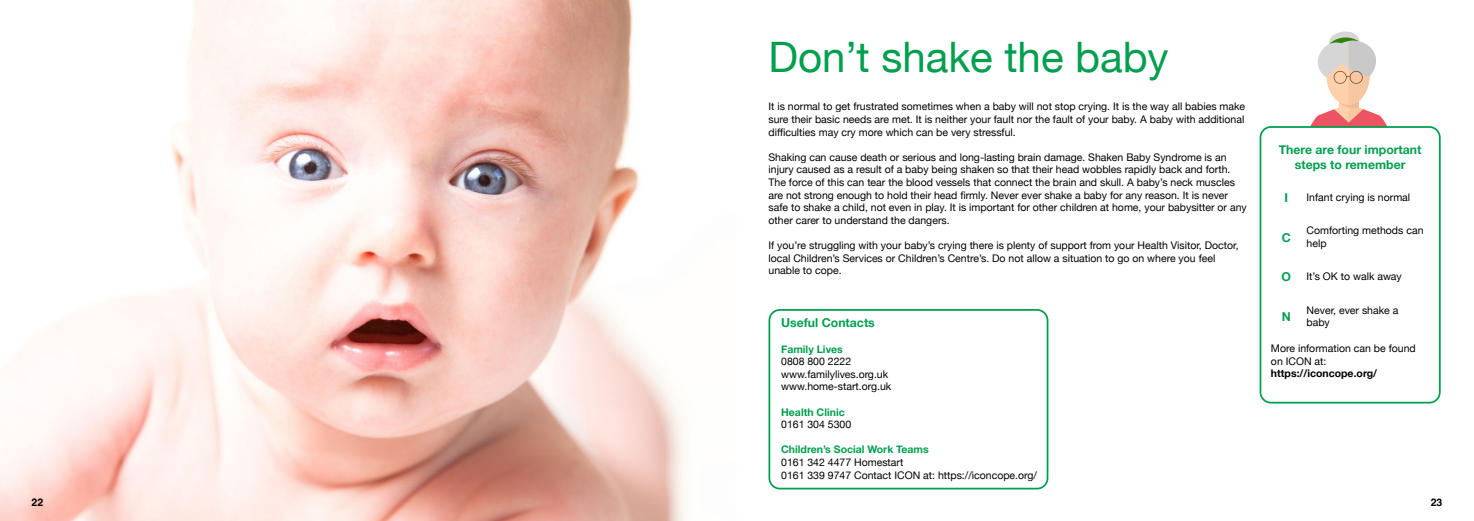
<style>
.page{position:relative;width:1474px;height:521px;background:#fff}
.page>*{position:absolute;margin:0;border:0;box-sizing:border-box;transform-origin:0 0}
.t1{font:42px "Helvetica Neue";color:#009f4e}
.t2{font:700 12.25px/14.7px "Helvetica Neue";color:#009f4e;text-align:center}
.t3{font:10.5px/12.6px "Helvetica Neue";color:#000}
.t4{font:700 10.5px "Helvetica Neue";color:#009f4e}
.t5{font:700 10.5px "Helvetica Neue";color:#000}
.t6{font:700 10.5px "Helvetica";color:#000}
</style>
<div class="page">
<img style="left:0;top:0;width:685px;height:521px">
<div style="left:768px;top:309px;width:280px;height:180px;border:2px solid #009f4e;border-radius:10px"></div>
<svg style="left:1310px;top:31px;width:77px;height:95px"></svg>
<div style="left:1259px;top:126px;width:181px;height:277px;border:2px solid #009f4e;border-radius:10px"></div>
<h1 class="t1" style="left:768px;top:26px;width:401px">Don’t shake the baby</h1>
<p class="t3" style="left:768px;top:101px;width:478px;text-align:justify">It is normal to get frustrated sometimes when a baby will not stop crying. It is the way all babies make sure their basic needs are met. It is neither your fault nor the fault of your baby. A baby with additional difficulties may cry more which can be very stressful.</p>
<p class="t3" style="left:768px;top:151px;width:480px">Shaking can cause death or serious and long-lasting brain damage. Shaken Baby Syndrome is an injury caused as a result of a baby being shaken so that their head wobbles rapidly back and forth.<br>The force of this can tear the blood vessels that connect the brain and skull. A baby’s neck muscles are not strong enough to hold their head firmly. Never ever shake a baby for any reason. It is never safe to shake a child, not even in play. It is important for other children at home, your babysitter or any other carer to understand the dangers.</p>
<p class="t3" style="left:768px;top:240px;width:471px">If you’re struggling with your baby’s crying there is plenty of support from your Health Visitor, Doctor, local Children’s Services or Children’s Centre’s. Do not allow a situation to go on where you feel unable to cope.</p>
<p class="t2" style="left:781px;top:316px;width:95px">Useful Contacts</p>
<p class="t4" style="left:781px;top:340px;width:63px">Family Lives</p>
<p class="t3" style="left:781px;top:356px;width:112px">0808 800 2222 www.familylives.org.uk www.home-start.org.uk</p>
<p class="t4" style="left:781px;top:403px;width:65px">Health Clinic</p>
<p class="t3" style="left:781px;top:419px;width:72px">0161 304 5300</p>
<p class="t4" style="left:781px;top:441px;width:149px">Children’s Social Work Teams</p>
<p class="t3" style="left:781px;top:456px;width:257px">0161 342 4477 Homestart<br>0161 339 9747 Contact ICON at: https://iconcope.org/</p>
<p class="t2" style="left:1278px;top:143px;width:144px">There are four important steps to remember</p>
<p class="t2" style="left:1284px;top:191px;width:5px">I</p>
<p class="t3" style="left:1306px;top:192px;width:105px">Infant crying is normal</p>
<p class="t2" style="left:1281px;top:230px;width:11px">C</p>
<p class="t3" style="left:1306px;top:225px;width:118px">Comforting methods can help</p>
<p class="t2" style="left:1281px;top:270px;width:11px">O</p>
<p class="t3" style="left:1306px;top:271px;width:97px">It’s OK to walk away</p>
<p class="t2" style="left:1281px;top:310px;width:11px">N</p>
<p class="t3" style="left:1306px;top:304px;width:93px">Never, ever shake a baby</p>
<p class="t3" style="left:1270px;top:342px;width:146px">More information can be found on ICON at:</p>
<p class="t5" style="left:1270px;top:365px;width:108px">https://iconcope.org/</p>
<p class="t6" style="left:32px;top:496px;width:13px">22</p>
<p class="t6" style="left:1430px;top:496px;width:13px">23</p>
</div>
